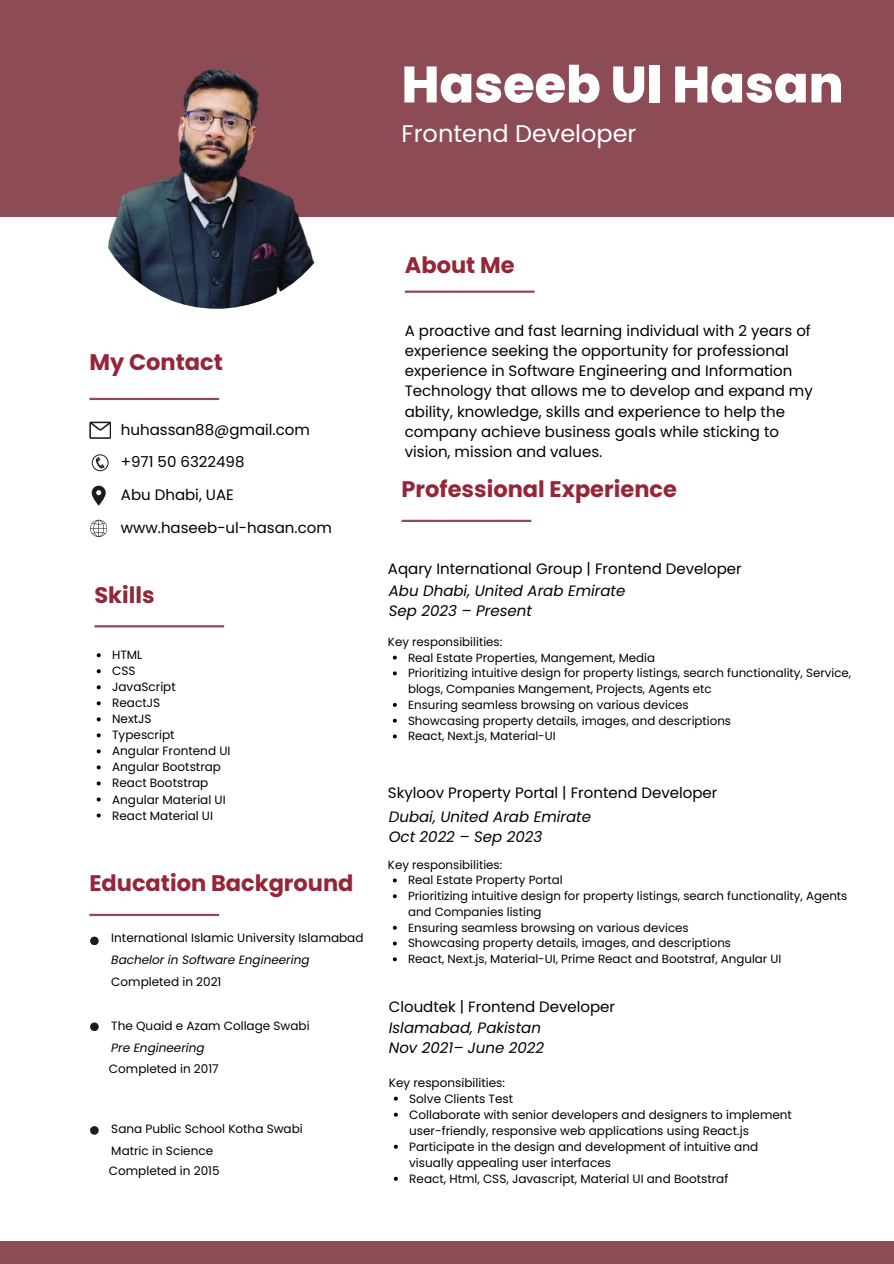
<style>
.page{position:relative;width:894px;height:1264px;background:#fff}
.page>*{position:absolute;margin:0;border:0;box-sizing:border-box;transform-origin:0 0}
.t1{font:800 51px "Poppins";color:#fff}
.t2{font:24px "Poppins";color:#fff}
.t3{font:700 22.5px "Poppins";color:#942637}
.t4{font:15px/20.2px "Poppins";color:#000}
.t5{font:italic 15px/20.2px "Poppins";color:#000}
.t6{font:12px/16px "Poppins";color:#000}
.t7{font:italic 12px "Poppins";color:#000}
.t8{font:11.85px/15.8px "Poppins";color:#000}
</style>
<div class="page">
<div style="left:0;top:0;width:893px;height:216px;background:#8d4b55"></div>
<div style="left:0;top:1241px;width:893px;height:22px;background:#8d4b55"></div>
<img style="left:89px;top:55px;width:254px;height:254px;border-radius:50%">
<hr style="left:404px;top:290px;width:130px;height:3px;background:#8d4b55">
<hr style="left:401px;top:520px;width:130px;height:2px;background:#8d4b55">
<hr style="left:94px;top:625px;width:130px;height:2px;background:#8d4b55">
<hr style="left:89px;top:913px;width:130px;height:3px;background:#8d4b55">
<hr style="left:89px;top:398px;width:130px;height:2px;background:#8d4b55">
<svg style="left:89px;top:421px;width:22px;height:17px"></svg>
<svg style="left:92px;top:454px;width:17px;height:17px"></svg>
<svg style="left:92px;top:485px;width:13px;height:20px"></svg>
<svg style="left:90px;top:520px;width:17px;height:16px"></svg>
<div style="left:90px;top:936px;width:9px;height:9px;background:#1b1c1f;border-radius:50%"></div>
<div style="left:90px;top:1022px;width:9px;height:9px;background:#1b1c1f;border-radius:50%"></div>
<div style="left:90px;top:1126px;width:9px;height:8px;background:#1b1c1f;border-radius:50%"></div>
<svg style="left:97px;top:653px;width:4px;height:4px"></svg>
<svg style="left:97px;top:669px;width:4px;height:4px"></svg>
<svg style="left:97px;top:685px;width:4px;height:4px"></svg>
<svg style="left:97px;top:701px;width:4px;height:4px"></svg>
<svg style="left:97px;top:717px;width:4px;height:4px"></svg>
<svg style="left:97px;top:733px;width:4px;height:4px"></svg>
<svg style="left:97px;top:749px;width:4px;height:4px"></svg>
<svg style="left:97px;top:765px;width:4px;height:4px"></svg>
<svg style="left:97px;top:781px;width:4px;height:4px"></svg>
<svg style="left:97px;top:797px;width:4px;height:4px"></svg>
<svg style="left:97px;top:813px;width:4px;height:4px"></svg>
<svg style="left:393px;top:1096px;width:4px;height:4px"></svg>
<svg style="left:393px;top:1112px;width:4px;height:4px"></svg>
<svg style="left:393px;top:1144px;width:4px;height:4px"></svg>
<svg style="left:393px;top:1176px;width:4px;height:4px"></svg>
<svg style="left:393px;top:878px;width:3px;height:4px"></svg>
<svg style="left:393px;top:894px;width:3px;height:4px"></svg>
<svg style="left:393px;top:941px;width:3px;height:4px"></svg>
<svg style="left:393px;top:957px;width:3px;height:4px"></svg>
<svg style="left:393px;top:671px;width:3px;height:4px"></svg>
<svg style="left:393px;top:703px;width:3px;height:4px"></svg>
<svg style="left:393px;top:734px;width:3px;height:4px"></svg>
<h3 class="t1" style="left:401px;top:49px;width:443px">Haseeb Ul Hasan</h3>
<p class="t2" style="left:401px;top:117px;width:236px">Frontend Developer</p>
<p class="t3" style="left:89px;top:346px;width:135px">My Contact</p>
<p class="t4" style="left:121px;top:419px;width:190px">huhassan88@gmail.com</p>
<p class="t4" style="left:121px;top:452px;width:125px">+971 50 6322498</p>
<p class="t4" style="left:121px;top:485px;width:114px">Abu Dhabi, UAE</p>
<p class="t4" style="left:121px;top:517px;width:212px">www.haseeb-ul-hasan.com</p>
<h4 class="t3" style="left:94px;top:579px;width:62px">Skills</h4>
<p class="t6" style="left:112px;top:647px;width:32px">HTML</p>
<h4 class="t6" style="left:112px;top:663px;width:25px">CSS</h4>
<p class="t6" style="left:112px;top:679px;width:65px">JavaScript</p>
<h4 class="t6" style="left:112px;top:695px;width:49px">ReactJS</h4>
<h4 class="t6" style="left:112px;top:711px;width:41px">NextJS</h4>
<h2 class="t6" style="left:112px;top:727px;width:64px">Typescript</h2>
<p class="t6" style="left:112px;top:743px;width:120px">Angular Frontend UI</p>
<h4 class="t6" style="left:112px;top:759px;width:110px">Angular Bootstrap</h4>
<h2 class="t6" style="left:112px;top:775px;width:98px">React Bootstrap</h2>
<p class="t6" style="left:112px;top:791px;width:115px">Angular Material UI</p>
<p class="t6" style="left:112px;top:807px;width:102px">React Material UI</p>
<p class="t3" style="left:89px;top:867px;width:266px">Education Background</p>
<p class="t6" style="left:111px;top:929px;width:254px">International Islamic University Islamabad</p>
<p class="t7" style="left:111px;top:951px;width:200px">Bachelor in Software Engineering</p>
<p class="t6" style="left:111px;top:973px;width:112px">Completed in 2021</p>
<p class="t6" style="left:111px;top:1017px;width:200px">The Quaid e Azam Collage Swabi</p>
<p class="t7" style="left:111px;top:1038px;width:95px">Pre Engineering</p>
<p class="t6" style="left:109px;top:1060px;width:111px">Completed in 2017</p>
<p class="t6" style="left:111px;top:1121px;width:193px">Sana Public School Kotha Swabi</p>
<p class="t6" style="left:111px;top:1142px;width:103px">Matric in Science</p>
<h2 class="t6" style="left:109px;top:1163px;width:112px">Completed in 2015</h2>
<h2 class="t3" style="left:404px;top:249px;width:111px">About Me</h2>
<p class="t4" style="left:404px;top:320px;width:409px">A proactive and fast learning individual with 2 years of experience seeking the opportunity for professional experience in Software Engineering and Information Technology that allows me to develop and expand my ability, knowledge, skills and experience to help the company achieve business goals while sticking to vision, mission and values.</p>
<h2 class="t3" style="left:401px;top:473px;width:277px">Professional Experience</h2>
<p class="t4" style="left:388px;top:558px;width:355px">Aqary International Group | Frontend Developer</p>
<p class="t5" style="left:388px;top:580px;width:238px">Abu Dhabi, United Arab Emirate<br>Sep 2023 – Present</p>
<p class="t8" style="left:388px;top:633px;width:116px">Key responsibilities:</p>
<p class="t8" style="left:408px;top:649px;width:248px">Real Estate Properties, Mangement, Media</p>
<p class="t8" style="left:408px;top:665px;width:444px">Prioritizing intuitive design for property listings, search functionality, Service, blogs, Companies Mangement, Projects, Agents etc</p>
<h4 class="t8" style="left:408px;top:696px;width:282px">Ensuring seamless browsing on various devices</h4>
<h4 class="t8" style="left:408px;top:712px;width:324px">Showcasing property details, images, and descriptions</h4>
<p class="t8" style="left:408px;top:728px;width:149px">React, Next.js, Material-UI</p>
<p class="t4" style="left:388px;top:782px;width:331px">Skyloov Property Portal | Frontend Developer</p>
<p class="t5" style="left:388px;top:806px;width:204px">Dubai, United Arab Emirate<br>Oct 2022 – Sep 2023</p>
<p class="t8" style="left:388px;top:856px;width:116px">Key responsibilities:</p>
<p class="t8" style="left:408px;top:872px;width:156px">Real Estate Property Portal</p>
<p class="t8" style="left:408px;top:888px;width:441px">Prioritizing intuitive design for property listings, search functionality, Agents and Companies listing</p>
<h4 class="t8" style="left:408px;top:919px;width:282px">Ensuring seamless browsing on various devices</h4>
<h4 class="t8" style="left:408px;top:935px;width:324px">Showcasing property details, images, and descriptions</h4>
<p class="t8" style="left:408px;top:951px;width:375px">React, Next.js, Material-UI, Prime React and Bootstraf, Angular UI</p>
<p class="t4" style="left:388px;top:996px;width:228px">Cloudtek | Frontend Developer</p>
<p class="t5" style="left:388px;top:1017px;width:157px">Islamabad, Pakistan<br>Nov 2021– June 2022</p>
<p class="t6" style="left:388px;top:1074px;width:118px">Key responsibilities:</p>
<p class="t6" style="left:409px;top:1090px;width:105px">Solve Clients Test</p>
<h4 class="t6" style="left:409px;top:1106px;width:384px">Collaborate with senior developers and designers to implement user-friendly, responsive web applications using React.js</h4>
<h4 class="t6" style="left:409px;top:1138px;width:350px">Participate in the design and development of intuitive and visually appealing user interfaces</h4>
<p class="t6" style="left:409px;top:1170px;width:320px">React, Html, CSS, Javascript, Material UI and Bootstraf</p>
</div>
